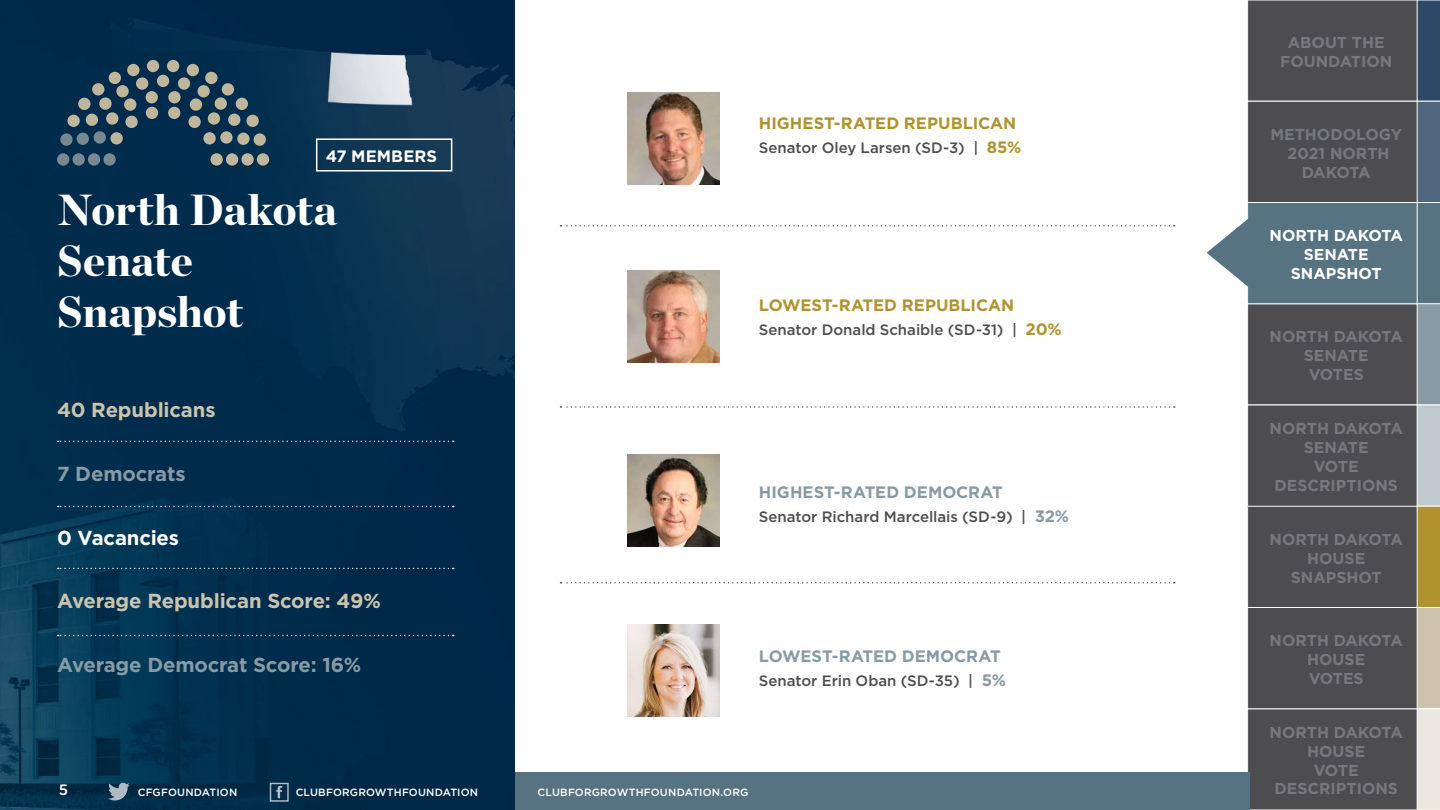
<style>
.page{position:relative;width:1440px;height:810px;background:#fff}
.page>*{position:absolute;margin:0;border:0;box-sizing:border-box;transform-origin:0 0}
.t1{font:900 43.5px/51px "Chronicle Display";color:#fff}
.t2{font:700 20.25px "Gotham HTF";letter-spacing:-.005em;color:#cdc3ad}
.t3{font:700 20.25px "Gotham HTF";letter-spacing:-.01em;color:#889aa4}
.t4{font:700 20.25px "Gotham HTF";letter-spacing:-.01em;color:#fff}
.t5{font:700 16.5px "Gotham HTF";color:#b1932e}
.t6{font:700 16.5px "Gotham HTF";color:#889aa4}
.t7{font:700 16.5px "Gotham HTF";letter-spacing:.005em;color:#fff}
.t8{font:700 15.75px/18.9px "Gotham HTF";color:#77787b;text-align:center}
.t9{font:700 15.75px/18.9px "Gotham HTF";color:#fff;text-align:center}
.t10{font:500 15px "Gotham HTF";color:#4d4d4f}
.t11{font:500 15px "Gotham HTF";color:#fff}
.t12{font:500 10.5px "Gotham HTF";letter-spacing:.015em;color:#fff}
.s1{font-weight:700;font-size:16.5px;color:#b1932e}
.s2{font-weight:700;font-size:16.5px;color:#889aa4}
</style>
<div class="page">
<div style="left:1248px;top:709px;width:177px;height:101px;background:#4d4d4f"></div>
<div style="left:1248px;top:607px;width:177px;height:102px;background:#4d4d4f"></div>
<div style="left:1247px;top:607px;width:178px;height:102px;border:1px solid #fff"></div>
<div style="left:1248px;top:506px;width:177px;height:101px;background:#4d4d4f"></div>
<div style="left:1247px;top:506px;width:178px;height:102px;border:1px solid #fff"></div>
<div style="left:1248px;top:304px;width:177px;height:101px;background:#4d4d4f"></div>
<div style="left:1247px;top:303px;width:178px;height:102px;border:1px solid #fff"></div>
<div style="left:1248px;top:0;width:177px;height:101px;background:#4d4d4f"></div>
<div style="left:1248px;top:405px;width:177px;height:101px;background:#4d4d4f"></div>
<div style="left:1247px;top:405px;width:178px;height:102px;border:1px solid #fff"></div>
<div style="left:1248px;top:101px;width:177px;height:101px;background:#4d4d4f"></div>
<div style="left:1247px;top:101px;width:178px;height:102px;border:1px solid #fff"></div>
<div style="left:1248px;top:202px;width:177px;height:102px;background:#577281"></div>
<div style="left:1247px;top:202px;width:178px;height:102px;border:1px solid #fff"></div>
<svg style="left:1207px;top:213px;width:42px;height:80px"></svg>
<svg style="left:1417px;top:0;width:23px;height:810px;background:#959c96"></svg>
<div style="left:0;top:773px;width:1249px;height:37px;background:#577281"></div>
<img style="left:0;top:0;width:515px;height:810px">
<img style="left:627px;top:92px;width:93px;height:92px">
<img style="left:627px;top:270px;width:93px;height:92px">
<img style="left:627px;top:455px;width:93px;height:92px">
<img style="left:627px;top:624px;width:93px;height:92px">
<svg style="left:561px;top:225px;width:614px;height:2px"></svg>
<svg style="left:561px;top:406px;width:614px;height:2px"></svg>
<svg style="left:561px;top:582px;width:614px;height:1px"></svg>
<svg style="left:108px;top:783px;width:22px;height:17px"></svg>
<svg style="left:276px;top:786px;width:6px;height:12px"></svg>
<div style="left:316px;top:138px;width:136px;height:34px;border:2px solid #fff"></div>
<svg style="left:58px;top:441px;width:396px;height:1px"></svg>
<svg style="left:58px;top:506px;width:396px;height:1px"></svg>
<svg style="left:58px;top:568px;width:396px;height:1px"></svg>
<svg style="left:58px;top:635px;width:396px;height:1px"></svg>
<div style="left:57px;top:153px;width:12px;height:13px;background:#788994;border-radius:50%"></div>
<div style="left:72px;top:153px;width:13px;height:13px;background:#788994;border-radius:50%"></div>
<div style="left:88px;top:153px;width:12px;height:13px;background:#788994;border-radius:50%"></div>
<div style="left:103px;top:153px;width:13px;height:13px;background:#788994;border-radius:50%"></div>
<div style="left:60px;top:133px;width:13px;height:13px;background:#788994;border-radius:50%"></div>
<div style="left:77px;top:133px;width:12px;height:12px;background:#788994;border-radius:50%"></div>
<div style="left:94px;top:131px;width:12px;height:13px;background:#788994;border-radius:50%"></div>
<div style="left:67px;top:115px;width:13px;height:12px;background:#c0b69c;border-radius:50%"></div>
<div style="left:110px;top:132px;width:13px;height:13px;background:#c0b69c;border-radius:50%"></div>
<div style="left:86px;top:114px;width:12px;height:12px;background:#c0b69c;border-radius:50%"></div>
<div style="left:78px;top:98px;width:13px;height:12px;background:#c0b69c;border-radius:50%"></div>
<div style="left:106px;top:112px;width:12px;height:13px;background:#c0b69c;border-radius:50%"></div>
<svg style="left:99px;top:97px;width:13px;height:13px"></svg>
<div style="left:92px;top:83px;width:12px;height:12px;background:#c0b69c;border-radius:50%"></div>
<div style="left:125px;top:116px;width:13px;height:12px;background:#c0b69c;border-radius:50%"></div>
<div style="left:109px;top:72px;width:12px;height:12px;background:#c0b69c;border-radius:50%"></div>
<div style="left:116px;top:85px;width:13px;height:12px;background:#c0b69c;border-radius:50%"></div>
<div style="left:124px;top:98px;width:12px;height:13px;background:#c0b69c;border-radius:50%"></div>
<div style="left:127px;top:64px;width:13px;height:12px;background:#c0b69c;border-radius:50%"></div>
<div style="left:136px;top:77px;width:12px;height:13px;background:#c0b69c;border-radius:50%"></div>
<div style="left:146px;top:107px;width:12px;height:12px;background:#c0b69c;border-radius:50%"></div>
<div style="left:146px;top:91px;width:12px;height:12px;background:#c0b69c;border-radius:50%"></div>
<div style="left:147px;top:60px;width:12px;height:12px;background:#c0b69c;border-radius:50%"></div>
<div style="left:157px;top:75px;width:12px;height:12px;background:#c0b69c;border-radius:50%"></div>
<div style="left:167px;top:60px;width:12px;height:12px;background:#c0b69c;border-radius:50%"></div>
<div style="left:168px;top:91px;width:13px;height:12px;background:#c0b69c;border-radius:50%"></div>
<div style="left:168px;top:107px;width:12px;height:12px;background:#c0b69c;border-radius:50%"></div>
<div style="left:178px;top:77px;width:12px;height:13px;background:#c0b69c;border-radius:50%"></div>
<div style="left:187px;top:64px;width:12px;height:12px;background:#c0b69c;border-radius:50%"></div>
<div style="left:190px;top:98px;width:12px;height:13px;background:#c0b69c;border-radius:50%"></div>
<div style="left:198px;top:85px;width:12px;height:12px;background:#c0b69c;border-radius:50%"></div>
<div style="left:205px;top:72px;width:13px;height:12px;background:#c0b69c;border-radius:50%"></div>
<div style="left:188px;top:116px;width:13px;height:12px;background:#c0b69c;border-radius:50%"></div>
<div style="left:222px;top:83px;width:12px;height:12px;background:#c0b69c;border-radius:50%"></div>
<div style="left:215px;top:97px;width:12px;height:13px;background:#c0b69c;border-radius:50%"></div>
<div style="left:208px;top:112px;width:12px;height:13px;background:#c0b69c;border-radius:50%"></div>
<div style="left:236px;top:98px;width:12px;height:12px;background:#c0b69c;border-radius:50%"></div>
<div style="left:228px;top:114px;width:12px;height:12px;background:#c0b69c;border-radius:50%"></div>
<div style="left:203px;top:132px;width:13px;height:13px;background:#c0b69c;border-radius:50%"></div>
<div style="left:246px;top:115px;width:13px;height:12px;background:#c0b69c;border-radius:50%"></div>
<svg style="left:220px;top:131px;width:13px;height:13px"></svg>
<div style="left:237px;top:133px;width:13px;height:12px;background:#c0b69c;border-radius:50%"></div>
<div style="left:254px;top:133px;width:12px;height:13px;background:#c0b69c;border-radius:50%"></div>
<div style="left:210px;top:153px;width:13px;height:13px;background:#c0b69c;border-radius:50%"></div>
<div style="left:226px;top:153px;width:12px;height:13px;background:#c0b69c;border-radius:50%"></div>
<svg style="left:241px;top:153px;width:13px;height:13px"></svg>
<div style="left:257px;top:153px;width:12px;height:13px;background:#c0b69c;border-radius:50%"></div>
<p class="t7" style="left:326px;top:148px;width:113px">47 MEMBERS</p>
<h1 class="t1" style="left:57px;top:187px;width:281px">North Dakota<br>Senate<br>Snapshot</h1>
<p class="t2" style="left:57px;top:401px;width:160px">40 Republicans</p>
<p class="t3" style="left:57px;top:465px;width:130px">7 Democrats</p>
<p class="t4" style="left:57px;top:528px;width:123px">0 Vacancies</p>
<p class="t2" style="left:57px;top:592px;width:325px">Average Republican Score: 49%</p>
<p class="t3" style="left:57px;top:656px;width:306px">Average Democrat Score: 16%</p>
<p class="t5" style="left:759px;top:116px;width:259px">HIGHEST-RATED REPUBLICAN</p>
<p class="t10" style="left:759px;top:141px;width:264px">Senator Oley Larsen (SD-3) | <span class="s1">85%</span></p>
<p class="t5" style="left:759px;top:298px;width:257px">LOWEST-RATED REPUBLICAN</p>
<p class="t10" style="left:759px;top:323px;width:304px">Senator Donald Schaible (SD-31) | <span class="s1">20%</span></p>
<p class="t6" style="left:759px;top:485px;width:245px">HIGHEST-RATED DEMOCRAT</p>
<p class="t10" style="left:759px;top:510px;width:312px">Senator Richard Marcellais (SD-9) | <span class="s2">32%</span></p>
<p class="t6" style="left:759px;top:649px;width:243px">LOWEST-RATED DEMOCRAT</p>
<p class="t10" style="left:759px;top:674px;width:249px">Senator Erin Oban (SD-35) | <span class="s2">5%</span></p>
<p class="t11" style="left:59px;top:783px;width:11px">5</p>
<p class="t12" style="left:138px;top:788px;width:101px">CFGFOUNDATION</p>
<p class="t12" style="left:296px;top:788px;width:184px">CLUBFORGROWTHFOUNDATION</p>
<p class="t12" style="left:538px;top:788px;width:212px">CLUBFORGROWTHFOUNDATION.ORG</p>
<p class="t8" style="left:1280px;top:33px;width:114px">ABOUT THE<br>FOUNDATION</p>
<p class="t8" style="left:1270px;top:125px;width:133px">METHODOLOGY<br>2021 NORTH<br>DAKOTA</p>
<p class="t9" style="left:1270px;top:226px;width:135px">NORTH DAKOTA<br>SENATE<br>SNAPSHOT</p>
<p class="t8" style="left:1270px;top:328px;width:135px">NORTH DAKOTA<br>SENATE<br>VOTES</p>
<p class="t8" style="left:1270px;top:419px;width:135px">NORTH DAKOTA<br>SENATE<br>VOTE<br>DESCRIPTIONS</p>
<p class="t8" style="left:1270px;top:530px;width:135px">NORTH DAKOTA<br>HOUSE<br>SNAPSHOT</p>
<p class="t8" style="left:1270px;top:631px;width:135px">NORTH DAKOTA<br>HOUSE<br>VOTES</p>
<p class="t8" style="left:1270px;top:723px;width:135px">NORTH DAKOTA<br>HOUSE<br>VOTE<br>DESCRIPTIONS</p>
</div>
